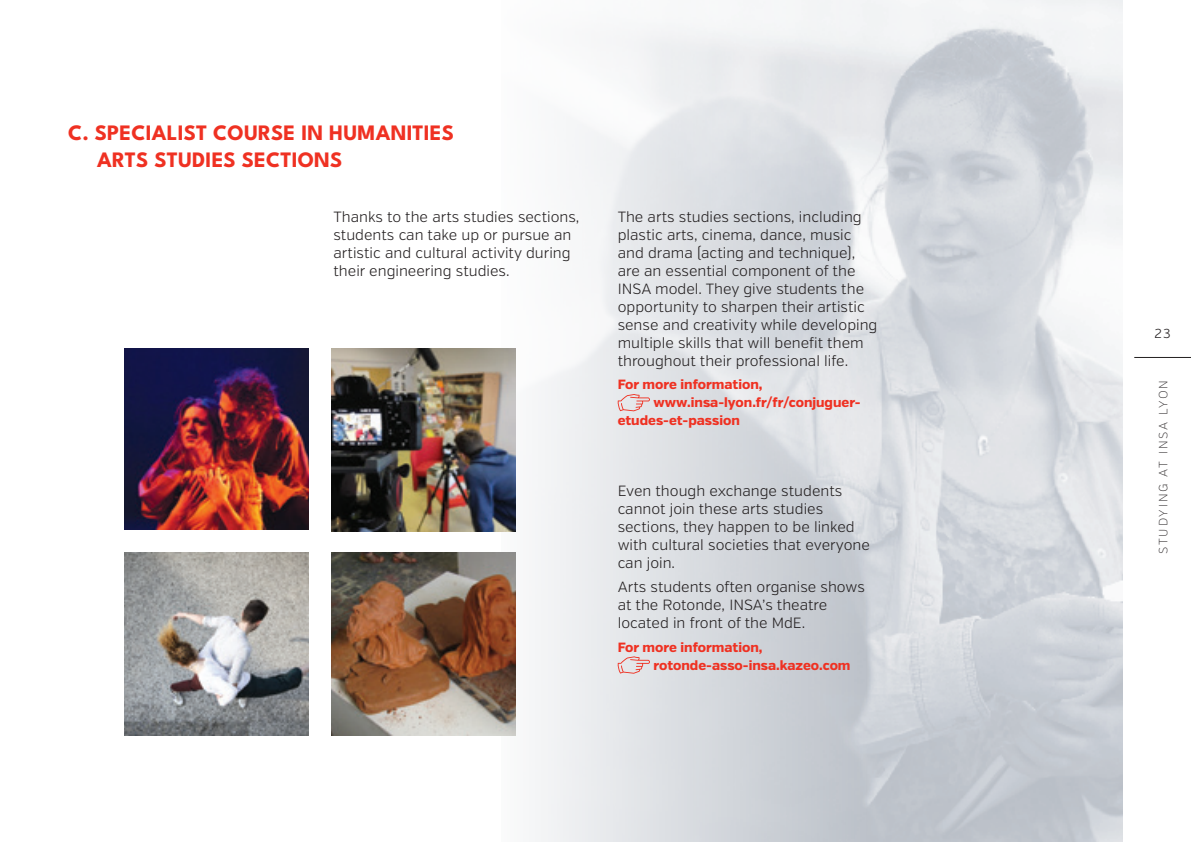
<style>
.page{position:relative;width:1191px;height:842px;background:#fff}
.page>*{position:absolute;margin:0;border:0;box-sizing:border-box;transform-origin:0 0}
.t1{font:700 22px/26.4px "League Spartan";letter-spacing:.005em;color:#ef3122}
.t2{font:300 14.8px/18px "Verb";color:#231f20}
.t3{font:800 13.4px/18px "Verb";color:#ef3122}
.t4{font:300 13px "Verb";color:#231f20}
.t5{font:200 12px "Verb";letter-spacing:.15em;color:#231f20}
</style>
<div class="page">
<img style="left:515px;top:0;width:608px;height:842px">
<hr style="left:1134px;top:357px;width:57px;height:1px;background:#231f20">
<svg style="left:617px;top:394px;width:33px;height:17px"></svg>
<svg style="left:617px;top:656px;width:33px;height:18px"></svg>
<img style="left:125px;top:552px;width:183px;height:183px">
<img style="left:332px;top:348px;width:183px;height:184px">
<img style="left:125px;top:348px;width:183px;height:182px">
<img style="left:332px;top:552px;width:183px;height:184px">
<p class="t1" style="left:97px;top:118px;width:358px;text-indent:-29px">C. SPECIALIST COURSE IN HUMANITIES<br>ARTS STUDIES SECTIONS</p>
<p class="t2" style="left:333px;top:208px;width:247px">Thanks to the arts studies sections, students can take up or pursue an artistic and cultural activity during their engineering studies.</p>
<p class="t2" style="left:617px;top:208px;width:261px">The arts studies sections, including plastic arts, cinema, dance, music and drama (acting and technique), are an essential component of the INSA model. They give students the opportunity to sharpen their artistic sense and creativity while developing multiple skills that will benefit them throughout their professional life.</p>
<p class="t3" style="left:617px;top:376px;width:146px">For more information,</p>
<p class="t3" style="left:653px;top:394px;width:209px">www.insa-lyon.fr/fr/conjuguer-</p>
<p class="t3" style="left:617px;top:412px;width:124px">etudes-et-passion</p>
<p class="t2" style="left:617px;top:482px;width:254px">Even though exchange students cannot join these arts studies sections, they happen to be linked with cultural societies that everyone can join.</p>
<p class="t2" style="left:617px;top:578px;width:249px">Arts students often organise shows at the Rotonde, INSA’s theatre located in front of the MdE.</p>
<p class="t3" style="left:653px;top:638px;width:198px;text-indent:-36px">For more information, rotonde-asso-insa.kazeo.com</p>
<p class="t4" style="left:1154px;top:325px;width:18px">23</p>
<p class="t5" style="left:1156px;top:554px;width:176px;rotate:-90deg">STUDYING AT INSA LYON</p>
</div>
